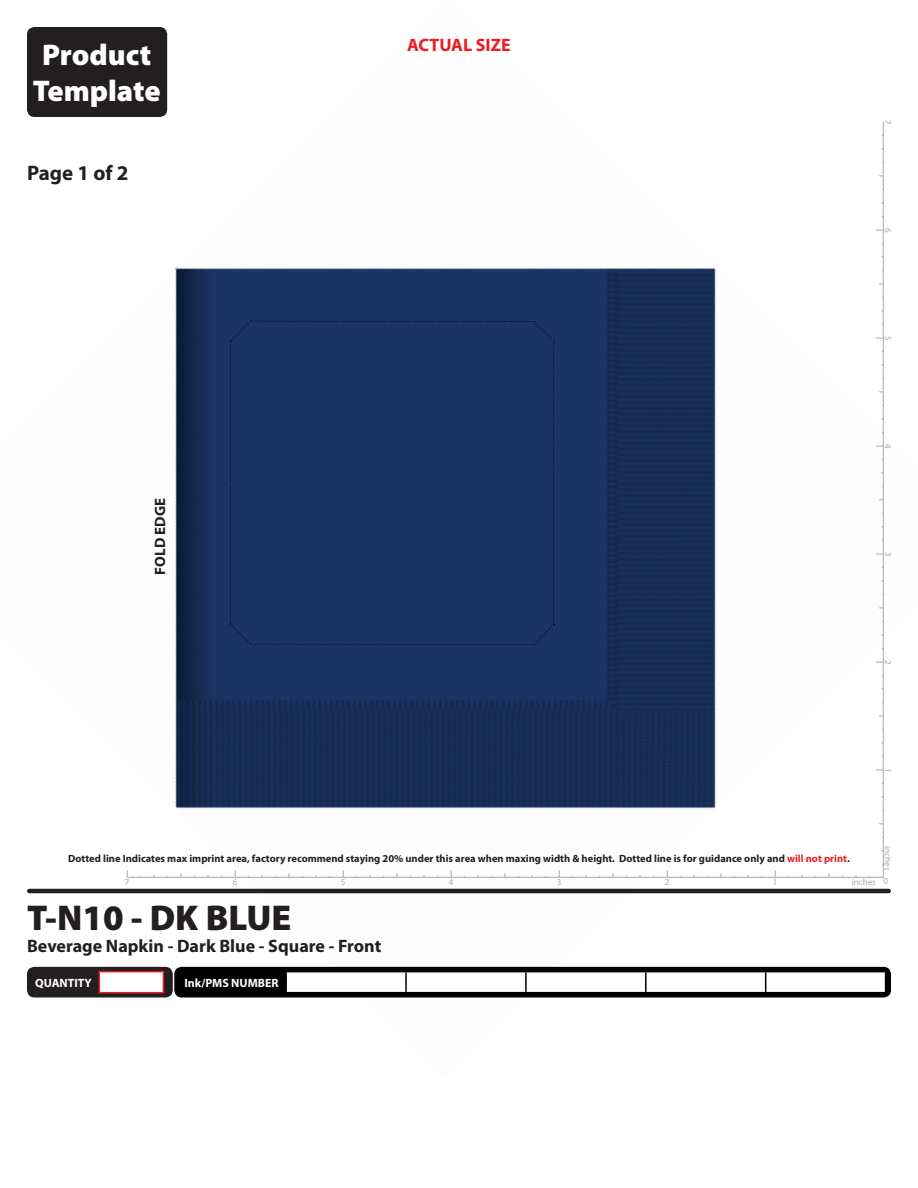
<style>
.page{position:relative;width:918px;height:1188px;background:#fff}
.page>*{position:absolute;margin:0;border:0;box-sizing:border-box;transform-origin:0 0}
.t1{font:900 36px "Myriad Pro";color:#231f20}
.t2{font:900 30px/36px "Myriad Pro";color:#fff;text-align:center}
.t3{font:700 21px "Myriad Pro";color:#231f20}
.t4{font:700 18px "Myriad Pro";color:#231f20}
.t5{font:700 18px "Myriad Pro";color:#ed1c24}
.t6{font:700 15px "Myriad Pro";color:#231f20}
.t7{font:700 12px "Myriad Pro";color:#fff}
.t8{font:700 10.5px "Myriad Pro";color:#231f20}
.t9{font:9px "Myriad Pro";color:#a8a9ad}
.s1{color:#ed1c24}
</style>
<div class="page">
<img style="left:27px;top:27px;width:864px;height:969px">
<div style="left:28px;top:28px;width:138px;height:88px;background:#231f20;border-radius:7px"></div>
<div style="left:27px;top:27px;width:140px;height:90px;border:2px solid #231f20;border-radius:7px"></div>
<div style="left:27px;top:854px;width:864px;height:9px;background:#fff"></div>
<hr style="left:29px;top:889px;width:860px;height:4px;background:#231f20">
<hr style="left:127px;top:877px;width:757px;height:1px;background:#a8a9ad">
<hr style="left:883px;top:122px;width:1px;height:756px;background:#a8a9ad">
<div style="left:398px;top:34px;width:122px;height:20px;background:#fff"></div>
<div style="left:230px;top:321px;width:325px;height:324px;background:#1a3564"></div>
<svg style="left:27px;top:891px;width:859px;height:107px"></svg>
<hr style="left:99px;top:992px;width:65px;height:1px;background:#ed1c24">
<div style="left:27px;top:967px;width:146px;height:30px;border:2px solid #231f20;border-radius:7px"></div>
<p class="t2" style="left:33px;top:37px;width:129px">Product<br>Template</p>
<p class="t3" style="left:27px;top:161px;width:103px">Page 1 of 2</p>
<p class="t6" style="left:152px;top:575px;width:78px;rotate:-90deg">FOLD EDGE</p>
<p class="t5" style="left:407px;top:34px;width:105px">ACTUAL SIZE</p>
<p class="t9" style="left:893px;top:120px;width:6px;rotate:90deg">7</p>
<p class="t9" style="left:893px;top:228px;width:6px;rotate:90deg">6</p>
<p class="t9" style="left:893px;top:336px;width:6px;rotate:90deg">5</p>
<p class="t9" style="left:893px;top:444px;width:6px;rotate:90deg">4</p>
<p class="t9" style="left:893px;top:552px;width:6px;rotate:90deg">3</p>
<p class="t9" style="left:893px;top:660px;width:6px;rotate:90deg">2</p>
<p class="t8" style="left:68px;top:853px;width:783px">Dotted line Indicates max imprint area, factory recommend staying 20% under this area when maxing width &amp; height. Dotted line is for guidance only and <span class="s1">will not print</span>.</p>
<p class="t9" style="left:893px;top:768px;width:6px;rotate:90deg">1</p>
<p class="t9" style="left:893px;top:846px;width:26px;rotate:90deg">inches</p>
<p class="t9" style="left:125px;top:877px;width:6px">7</p>
<p class="t9" style="left:233px;top:877px;width:6px">6</p>
<p class="t9" style="left:341px;top:877px;width:6px">5</p>
<p class="t9" style="left:449px;top:877px;width:6px">4</p>
<p class="t9" style="left:557px;top:877px;width:6px">3</p>
<p class="t9" style="left:665px;top:877px;width:6px">2</p>
<p class="t9" style="left:773px;top:877px;width:6px">1</p>
<p class="t9" style="left:852px;top:877px;width:26px">inches</p>
<p class="t9" style="left:884px;top:876px;width:6px">0</p>
<p class="t1" style="left:27px;top:897px;width:266px">T-N10 - DK BLUE</p>
<p class="t4" style="left:27px;top:935px;width:356px">Beverage Napkin - Dark Blue - Square - Front</p>
<p class="t7" style="left:35px;top:976px;width:58px">QUANTITY</p>
<p class="t7" style="left:185px;top:976px;width:96px">Ink/PMS NUMBER</p>
</div>
